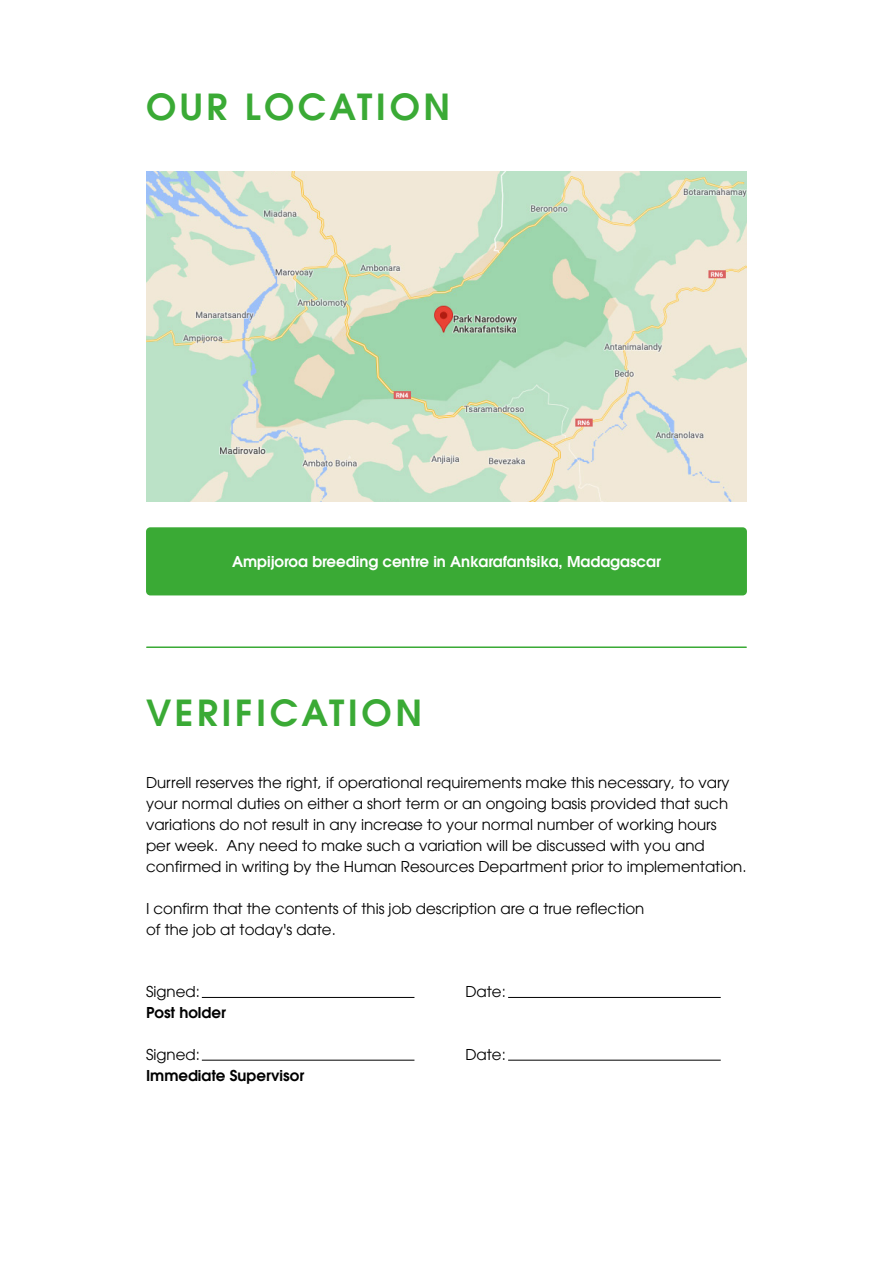
<style>
.page{position:relative;width:893px;height:1263px;background:#fff}
.page>*{position:absolute;margin:0;border:0;box-sizing:border-box;transform-origin:0 0}
.t1{font:36px "Avant Garde Gothic ITCW01 Dm";letter-spacing:.1em;color:#3aaa35}
.t2{font:15px/21px "Avant Garde Gothic ITCW01 Bk";color:#000}
.t3{font:15px "Avant Garde Gothic ITCW01 Dm";color:#fff}
.t4{font:15px "Avant Garde Gothic ITCW01 Dm";color:#000}
</style>
<div class="page">
<hr style="left:147px;top:646px;width:599px;height:2px;background:#3aaa35">
<hr style="left:202px;top:997px;width:212px;height:1px;background:#000">
<hr style="left:202px;top:1060px;width:212px;height:1px;background:#000">
<hr style="left:508px;top:997px;width:213px;height:1px;background:#000">
<hr style="left:508px;top:1060px;width:213px;height:1px;background:#000">
<div style="left:146px;top:527px;width:601px;height:68px;background:#3aaa35;border-radius:4px"></div>
<img style="left:146px;top:171px;width:601px;height:331px">
<h1 class="t1" style="left:146px;top:83px;width:306px">OUR LOCATION</h1>
<p class="t3" style="left:232px;top:552px;width:430px">Ampijoroa breeding centre in Ankarafantsika, Madagascar</p>
<h1 class="t1" style="left:146px;top:689px;width:278px">VERIFICATION</h1>
<p class="t2" style="left:146px;top:772px;width:602px">Durrell reserves the right, if operational requirements make this necessary, to vary your normal duties on either a short term or an ongoing basis provided that such variations do not result in any increase to your normal number of working hours<br>per week. Any need to make such a variation will be discussed with you and confirmed in writing by the Human Resources Department prior to implementation.</p>
<p class="t2" style="left:146px;top:898px;width:500px">I confirm that the contents of this job description are a true reflection of the job at today's date.</p>
<p class="t2" style="left:146px;top:981px;width:55px">Signed:</p>
<p class="t4" style="left:146px;top:1003px;width:81px">Post holder</p>
<p class="t2" style="left:146px;top:1044px;width:55px">Signed:</p>
<p class="t4" style="left:146px;top:1066px;width:160px">Immediate Supervisor</p>
<p class="t2" style="left:465px;top:981px;width:42px">Date:</p>
<p class="t2" style="left:465px;top:1044px;width:42px">Date:</p>
</div>
